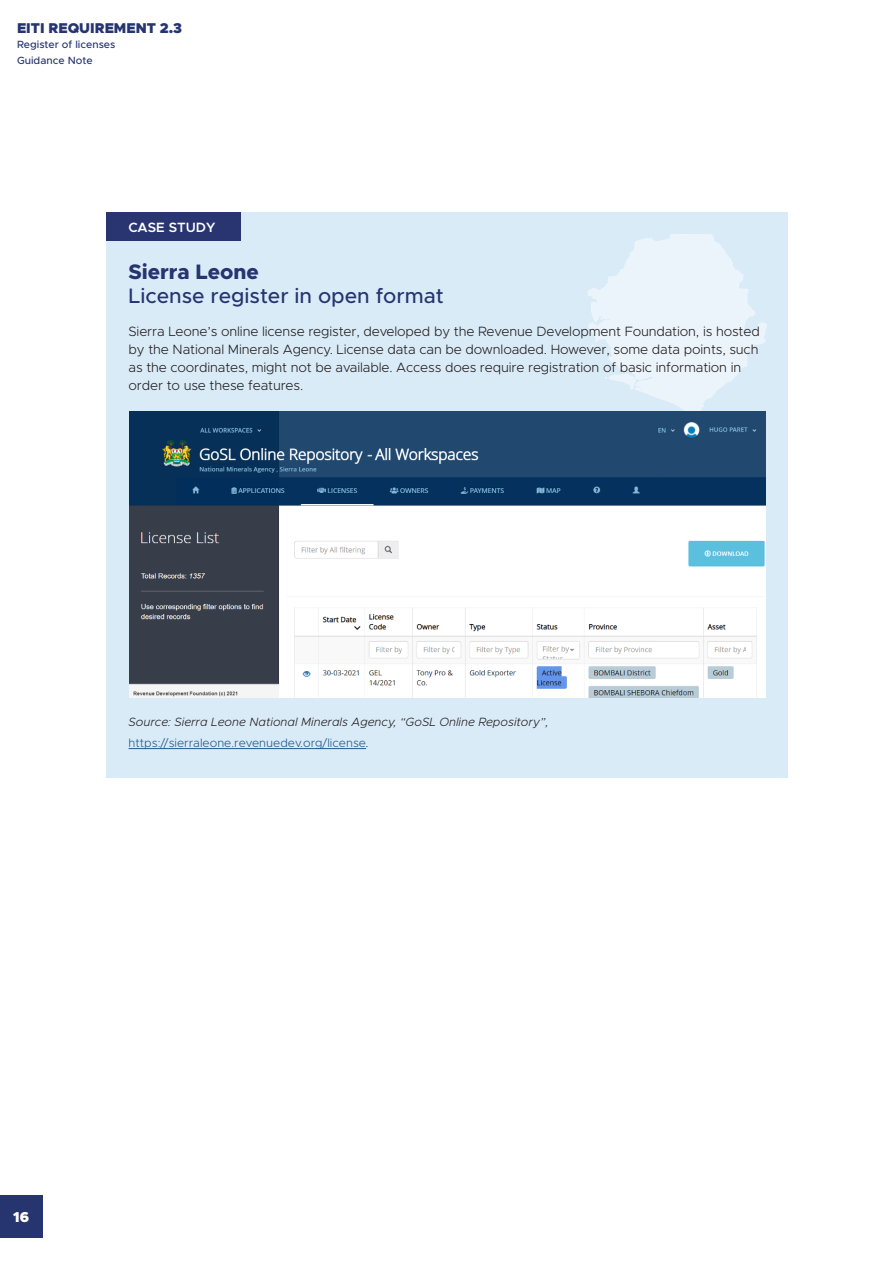
<style>
.page{position:relative;width:893px;height:1263px;background:#fff}
.page>*{position:absolute;margin:0;border:0;box-sizing:border-box;transform-origin:0 0}
.Case_study_new{font:500 21px/24px "Metropolis";color:#263470}
.t1{font:900 14.4px "Metropolis";color:#fff}
.t2{font:900 14.25px "Metropolis";color:#263470}
.Body_copy{font:300 13.5px/18px "Metropolis";letter-spacing:-.01em;color:#231f20}
.t3{font:600 13.5px "Metropolis";color:#fff}
.Source{font:italic 300 12px/21px "Metropolis";color:#231f20}
.t4{font:500 10.5px/15.8px "Metropolis";color:#263470}
.s1{font-weight:800}
.s2{font-style:normal;color:#225a8e}
</style>
<div class="page">
<div style="left:0;top:1195px;width:43px;height:42px;background:#263470"></div>
<div style="left:106px;top:213px;width:682px;height:565px;background:#daebf8"></div>
<div style="left:106px;top:213px;width:135px;height:28px;background:#283571"></div>
<svg style="left:588px;top:234px;width:179px;height:183px"></svg>
<hr style="left:129px;top:748px;width:237px;height:1px;background:#225a8e">
<img style="left:129px;top:411px;width:636px;height:287px">
<p class="t2" style="left:17px;top:19px;width:167px">EITI REQUIREMENT 2.3</p>
<p class="t4" style="left:17px;top:37px;width:100px">Register of licenses<br>Guidance Note</p>
<p class="t3" style="left:128px;top:219px;width:89px">CASE STUDY</p>
<p class="Case_study_new" style="left:129px;top:259px;width:317px"><span class="s1">Sierra Leone<br></span>License register in open format</p>
<p class="Body_copy" style="left:129px;top:322px;width:633px">Sierra Leone’s online license register, developed by the Revenue Development Foundation, is hosted by the National Minerals Agency. License data can be downloaded. However, some data points, such as the coordinates, might not be available. Access does require registration of basic information in order to use these features.</p>
<p class="Source" style="left:129px;top:711px;width:422px">Source: Sierra Leone National Minerals Agency, “GoSL Online Repository”, <span class="s2">https://sierraleone.revenuedev.org/license</span>.</p>
<p class="t1" style="left:13px;top:1208px;width:18px">16</p>
</div>
